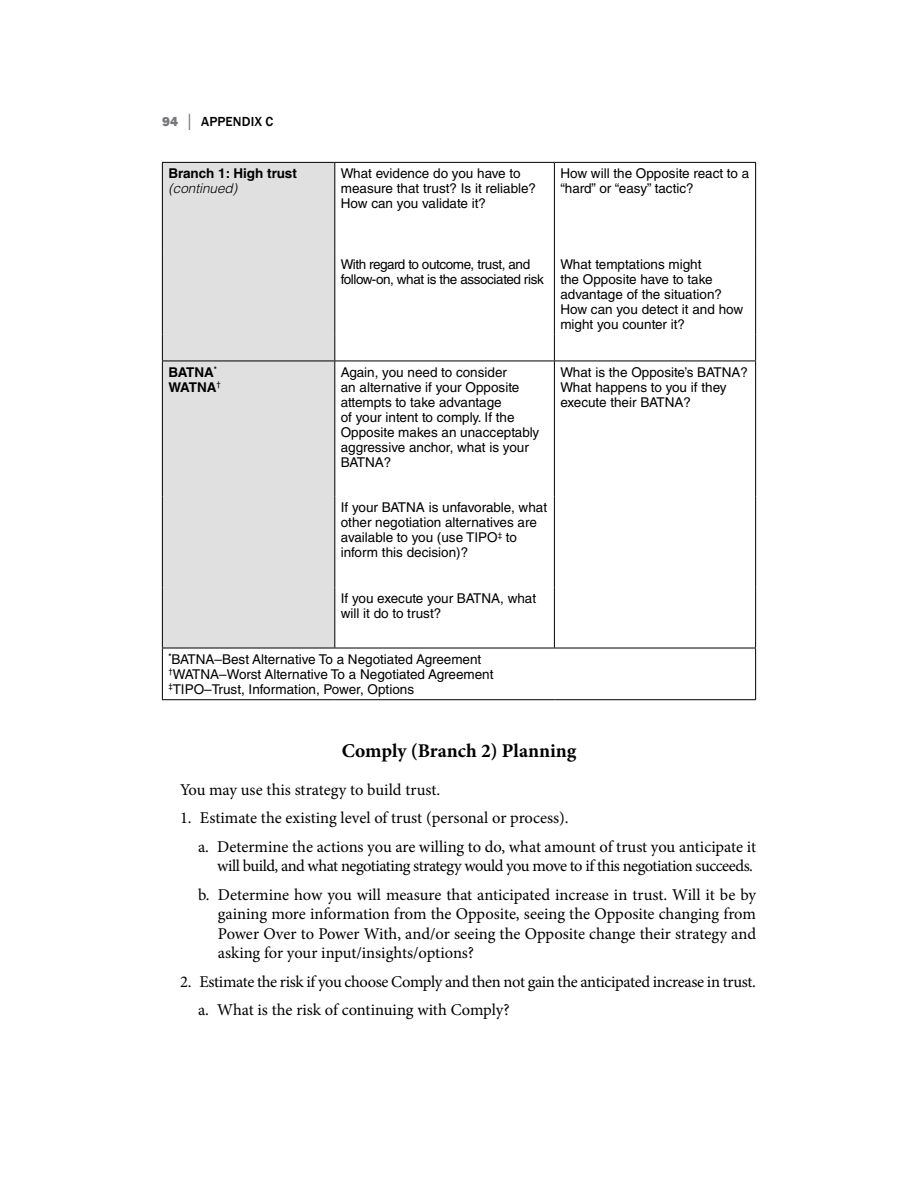
<style>
.page{position:relative;width:918px;height:1188px;background:#fff}
.page>*{position:absolute;margin:0;border:0;box-sizing:border-box;transform-origin:0 0}
.center_head{font:700 19.5px "Minion Pro";color:#000}
.List__a{font:16.5px/19.5px "Minion Pro";letter-spacing:-.005em;color:#000;text-align:justify}
.List__a-2{font:16.5px/19.5px "Minion Pro";letter-spacing:-.025em;color:#000;text-align:right}
.numbered_para{font:16.5px "Minion Pro";letter-spacing:-.02em;color:#000}
.body_text{font:16.5px "Minion Pro";letter-spacing:-.005em;color:#000}
.Table_Text{font:13.5px/15px "Helvetica LT Std";color:#000}
.Table_Text-2{font:13.5px/15px "Helvetica LT Std";letter-spacing:-.03em;color:#000}
.Table_Text-3{font:700 13.5px/15px "Helvetica LT Std";color:#000}
.t1{font:500 13.5px "Franklin Gothic";letter-spacing:.01em;color:#000}
.s1{font-weight:800;color:#77787b}
.s2{font-weight:300;font-style:italic}
</style>
<div class="page">
<div style="left:163px;top:163px;width:171px;height:485px;background:#e0e0e0"></div>
<hr style="left:554px;top:163px;width:1px;height:90px;background:#000">
<hr style="left:334px;top:253px;width:1px;height:82px;background:#000">
<hr style="left:554px;top:253px;width:1px;height:82px;background:#000">
<svg style="left:334px;top:335px;width:1px;height:26px"></svg>
<svg style="left:554px;top:335px;width:1px;height:26px"></svg>
<hr style="left:334px;top:361px;width:1px;height:136px;background:#000">
<hr style="left:554px;top:361px;width:1px;height:136px;background:#000">
<hr style="left:334px;top:497px;width:1px;height:90px;background:#000">
<hr style="left:554px;top:497px;width:1px;height:90px;background:#000">
<hr style="left:162px;top:587px;width:1px;height:61px;background:#000">
<hr style="left:334px;top:587px;width:1px;height:61px;background:#000">
<hr style="left:554px;top:587px;width:1px;height:61px;background:#000">
<hr style="left:755px;top:587px;width:1px;height:61px;background:#000">
<hr style="left:162px;top:648px;width:173px;height:1px;background:#000">
<hr style="left:162px;top:648px;width:1px;height:51px;background:#000">
<hr style="left:335px;top:648px;width:219px;height:1px;background:#000">
<hr style="left:554px;top:648px;width:202px;height:1px;background:#000">
<hr style="left:755px;top:648px;width:1px;height:51px;background:#000">
<hr style="left:162px;top:699px;width:173px;height:1px;background:#000">
<hr style="left:335px;top:699px;width:219px;height:1px;background:#000">
<hr style="left:554px;top:699px;width:202px;height:1px;background:#000">
<hr style="left:334px;top:163px;width:1px;height:90px;background:#000">
<hr style="left:162px;top:162px;width:173px;height:1px;background:#000">
<hr style="left:335px;top:162px;width:219px;height:1px;background:#000">
<hr style="left:554px;top:162px;width:202px;height:1px;background:#000">
<hr style="left:162px;top:163px;width:1px;height:90px;background:#000">
<hr style="left:162px;top:253px;width:1px;height:82px;background:#000">
<svg style="left:162px;top:335px;width:1px;height:26px"></svg>
<hr style="left:162px;top:361px;width:1px;height:136px;background:#000">
<hr style="left:162px;top:497px;width:1px;height:90px;background:#000">
<hr style="left:755px;top:163px;width:1px;height:90px;background:#000">
<hr style="left:755px;top:253px;width:1px;height:82px;background:#000">
<svg style="left:755px;top:335px;width:1px;height:26px"></svg>
<hr style="left:755px;top:361px;width:1px;height:136px;background:#000">
<hr style="left:755px;top:497px;width:1px;height:90px;background:#000">
<hr style="left:162px;top:361px;width:173px;height:1px;background:#000">
<hr style="left:335px;top:361px;width:219px;height:1px;background:#000">
<hr style="left:554px;top:361px;width:202px;height:1px;background:#000">
<p class="t1" style="left:162px;top:114px;width:113px"><span class="s1">94 │</span> APPENDIX C</p>
<p class="Table_Text-3" style="left:168px;top:166px;width:130px">Branch 1: High trust <span class="s2">(continued)</span></p>
<p class="Table_Text" style="left:341px;top:166px;width:197px">What evidence do you have to measure that trust? Is it reliable?<br>How can you validate it?</p>
<p class="Table_Text" style="left:560px;top:166px;width:190px">How will the Opposite react to a “hard” or “easy” tactic?</p>
<p class="Table_Text-2" style="left:341px;top:256px;width:205px">With regard to outcome, trust, and follow-on, what is the associated risk</p>
<p class="Table_Text" style="left:560px;top:256px;width:184px">What temptations might<br>the Opposite have to take advantage of the situation?<br>How can you detect it and how might you counter it?</p>
<p class="Table_Text-3" style="left:168px;top:364px;width:54px">BATNA<sup>*<br></sup>WATNA<sup>†</sup></p>
<p class="Table_Text" style="left:341px;top:364px;width:200px">Again, you need to consider<br>an alternative if your Opposite attempts to take advantage<br>of your intent to comply. If the<br>Opposite makes an unacceptably aggressive anchor, what is your<br>BATNA?</p>
<p class="Table_Text" style="left:560px;top:364px;width:189px">What is the Opposite’s BATNA?<br>What happens to you if they execute their BATNA?</p>
<p class="Table_Text" style="left:341px;top:500px;width:208px">If your BATNA is unfavorable, what other negotiation alternatives are available to you (use TIPO<sup>‡</sup> to inform this decision)?</p>
<p class="Table_Text" style="left:341px;top:591px;width:197px">If you execute your BATNA, what will it do to trust?</p>
<p class="Table_Text" style="left:168px;top:651px;width:327px"><sup>*</sup>BATNA–Best Alternative To a Negotiated Agreement <sup>†</sup>WATNA–Worst Alternative To a Negotiated Agreement <sup>‡</sup>TIPO–Trust, Information, Power, Options</p>
<p class="center_head" style="left:342px;top:737px;width:236px">Comply (Branch 2) Planning</p>
<p class="body_text" style="left:180px;top:778px;width:262px">You may use this strategy to build trust.</p>
<p class="numbered_para" style="left:180px;top:807px;width:390px">1. Estimate the existing level of trust (personal or process).</p>
<p class="List__a-2" style="left:198px;top:837px;width:560px">a. Determine the actions you are willing to do, what amount of trust you anticipate it will build, and what negotiating strategy would you move to if this negotiation succeeds.</p>
<p class="List__a" style="left:218px;top:885px;width:540px;text-indent:-20px">b. Determine how you will measure that anticipated increase in trust. Will it be by gaining more information from the Opposite, seeing the Opposite changing from Power Over to Power With, and/or seeing the Opposite change their strategy and asking for your input/insights/options?</p>
<p class="numbered_para" style="left:180px;top:970px;width:578px">2. Estimate the risk if you choose Comply and then not gain the anticipated increase in trust.</p>
<p class="List__a" style="left:198px;top:1000px;width:313px">a. What is the risk of continuing with Comply?</p>
</div>
